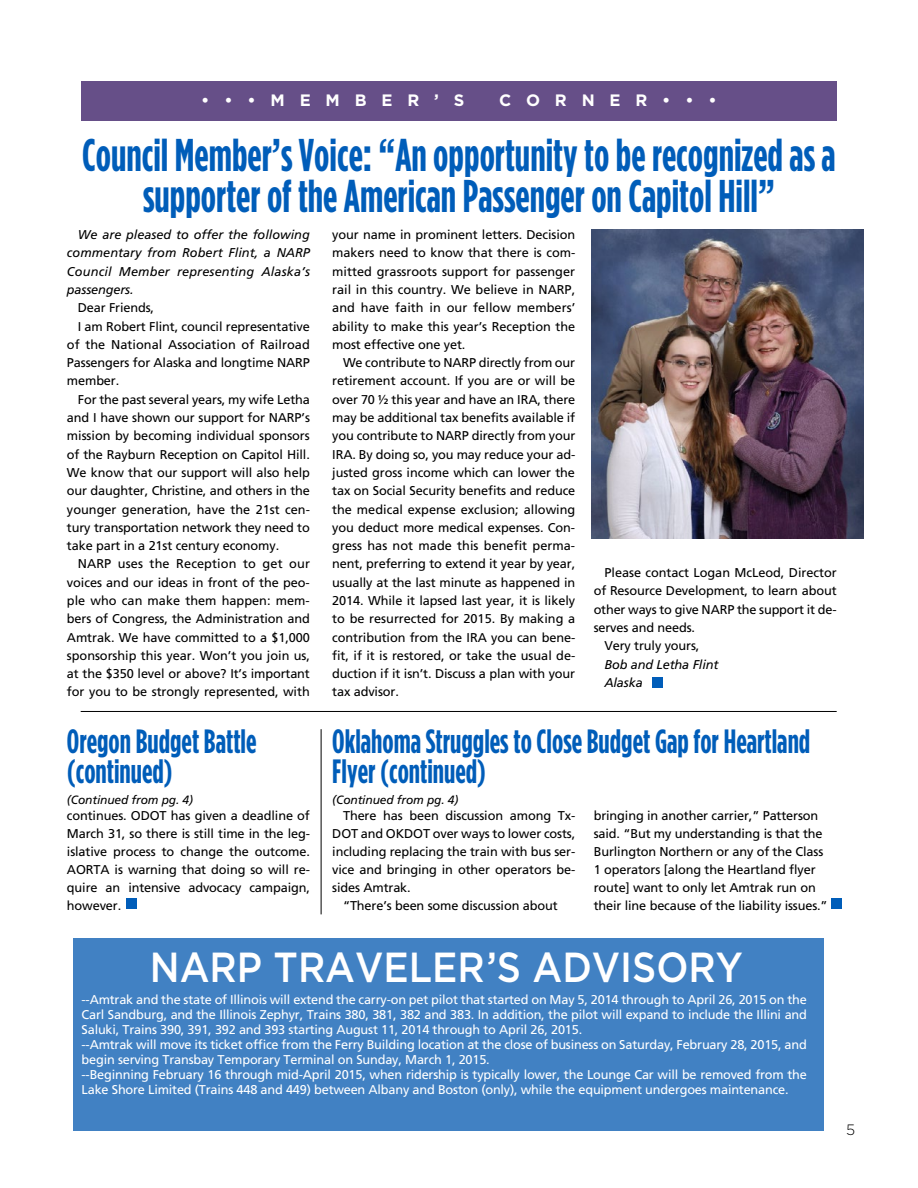
<style>
.page{position:relative;width:918px;height:1188px;background:#fff}
.page>*{position:absolute;margin:0;border:0;box-sizing:border-box;transform-origin:0 0}
.t1{font:700 45.9px/40.5px "Gotham Condensed";color:#005db9;text-align:center;scale:.88 1}
.t2{font:500 42px "Gotham";color:#fff;scale:.9 1}
.t3{font:700 33.6px/30px "Gotham Condensed";color:#005db9;scale:.88 1}
.t4{font:700 16.5px "Gotham";letter-spacing:.9em;color:#fff}
.t5{font:300 15px "Gotham";color:#000}
.t6{font:12.75px/18.3px "Frutiger LT Std";letter-spacing:-.01em;color:#000;text-align:justify}
.t7{font:12.75px/15px "Frutiger LT Std";letter-spacing:-.015em;color:#fff}
.t8{font:italic 12.75px/18.3px "Frutiger LT Std";letter-spacing:.005em;color:#000}
.t9{font:12.75px "Frutiger LT Std";letter-spacing:.01em;color:#000}
.t10{font:italic 12px "Frutiger LT Std";letter-spacing:-.01em;color:#000}
</style>
<div class="page">
<div style="left:81px;top:81px;width:756px;height:40px;background:#664f88"></div>
<hr style="left:81px;top:711px;width:756px;height:1px;background:#000">
<div style="left:126px;top:899px;width:11px;height:10px;background:#005db9"></div>
<div style="left:652px;top:677px;width:11px;height:11px;background:#005db9"></div>
<img style="left:592px;top:230px;width:272px;height:309px">
<div style="left:73px;top:939px;width:751px;height:192px;background:#4181c3"></div>
<hr style="left:321px;top:729px;width:1px;height:185px;background:#000">
<div style="left:831px;top:899px;width:11px;height:10px;background:#005db9"></div>
<p class="t4" style="left:201px;top:89px;width:263px">•••MEM BER’S</p>
<p class="t4" style="left:499px;top:89px;width:219px">CORNER•••</p>
<h1 class="t1" style="left:82px;top:135px;width:858px">Council Member’s Voice: “An opportunity to be recognized as a supporter of the American Passenger on Capitol Hill”</h1>
<p class="t8" style="left:67px;top:226px;width:245px;text-align:justify;text-indent:11px">We are pleased to offer the following commentary from Robert Flint, a NARP Council Member representing Alaska’s passengers.</p>
<p class="t6" style="left:78px;top:299px;width:78px">Dear Friends,</p>
<p class="t6" style="left:78px;top:317px;width:234px">I am Robert Flint, council representative</p>
<p class="t6" style="left:67px;top:335px;width:244px">of the National Association of Railroad</p>
<p class="t6" style="left:67px;top:354px;width:245px">Passengers for Alaska and longtime NARP</p>
<p class="t6" style="left:67px;top:372px;width:54px">member.</p>
<p class="t6" style="left:78px;top:390px;width:234px">For the past several years, my wife Letha</p>
<p class="t6" style="left:67px;top:409px;width:245px">and I have shown our support for NARP’s</p>
<p class="t6" style="left:67px;top:427px;width:244px">mission by becoming individual sponsors</p>
<p class="t6" style="left:67px;top:445px;width:244px">of the Rayburn Reception on Capitol Hill.</p>
<p class="t6" style="left:67px;top:463px;width:244px">We know that our support will also help</p>
<p class="t6" style="left:67px;top:482px;width:244px">our daughter, Christine, and others in the</p>
<p class="t6" style="left:67px;top:500px;width:245px">younger generation, have the 21st cen-</p>
<p class="t6" style="left:67px;top:518px;width:244px">tury transportation network they need to</p>
<p class="t6" style="left:67px;top:537px;width:214px">take part in a 21st century economy.</p>
<p class="t9" style="left:78px;top:556px;width:234px">NARP uses the Reception to get our</p>
<p class="t6" style="left:67px;top:573px;width:244px">voices and our ideas in front of the peo-</p>
<p class="t6" style="left:67px;top:591px;width:244px">ple who can make them happen: mem-</p>
<p class="t6" style="left:67px;top:610px;width:245px">bers of Congress, the Administration and</p>
<p class="t6" style="left:67px;top:628px;width:244px">Amtrak. We have committed to a $1,000</p>
<p class="t6" style="left:67px;top:646px;width:245px">sponsorship this year. Won’t you join us,</p>
<p class="t6" style="left:67px;top:665px;width:244px">at the $350 level or above? It’s important</p>
<p class="t6" style="left:67px;top:683px;width:244px">for you to be strongly represented, with</p>
<p class="t6" style="left:332px;top:226px;width:245px">your name in prominent letters. Decision makers need to know that there is com&shy;mitted grassroots support for passenger rail in this country. We believe in NARP, and have faith in our fellow members’ ability to make this year’s Reception the most effective one yet.</p>
<p class="t6" style="left:332px;top:354px;width:245px;text-indent:11px">We contribute to NARP directly from our retirement account. If you are or will be over 70 ½ this year and have an IRA, there may be additional tax benefits available if you contribute to NARP directly from your IRA. By doing so, you may reduce your ad&shy;justed gross income which can lower the tax on Social Security benefits and reduce the medical expense exclusion; allowing you deduct more medical expenses. Con&shy;gress has not made this benefit perma&shy;nent, preferring to extend it year by year, usually at the last minute as happened in 2014. While it lapsed last year, it is likely to be resurrected for 2015. By making a contribution from the IRA you can bene&shy;fit, if it is restored, or take the usual de&shy;duction if it isn’t. Discuss a plan with your tax advisor.</p>
<p class="t6" style="left:604px;top:564px;width:234px">Please contact Logan McLeod, Director</p>
<p class="t6" style="left:594px;top:582px;width:244px">of Resource Development, to learn about</p>
<p class="t6" style="left:594px;top:600px;width:245px">other ways to give NARP the support it de-</p>
<p class="t6" style="left:594px;top:619px;width:103px">serves and needs.</p>
<p class="t6" style="left:604px;top:637px;width:97px">Very truly yours,</p>
<p class="t8" style="left:604px;top:655px;width:115px">Bob and Letha Flint<br>Alaska</p>
<h3 class="t3" style="left:67px;top:727px;width:217px">Oregon Budget Battle (continued)</h3>
<h3 class="t3" style="left:332px;top:727px;width:545px">Oklahoma Struggles to Close Budget Gap for Heartland<br>Flyer (continued)</h3>
<p class="t6" style="left:67px;top:806px;width:245px">continues. ODOT has given a deadline of March 31, so there is still time in the leg&shy;islative process to change the outcome.<br>AORTA is warning that doing so will re&shy;quire an intensive advocacy campaign, however.</p>
<p class="t6" style="left:332px;top:806px;width:245px;text-indent:11px">There has been discussion among Tx-DOT and OKDOT over ways to lower costs, including replacing the train with bus ser&shy;vice and bringing in other operators be&shy;sides Amtrak.</p>
<p class="t10" style="left:67px;top:793px;width:128px">(Continued from pg. 4)</p>
<p class="t10" style="left:332px;top:793px;width:128px">(Continued from pg. 4)</p>
<p class="t6" style="left:594px;top:806px;width:236px;text-align:left">bringing in another carrier,” Patterson said. “But my understanding is that the Burlington Northern or any of the Class 1 operators [along the Heartland flyer route] want to only let Amtrak run on their line because of the liability issues.”</p>
<p class="t6" style="left:343px;top:896px;width:216px">“There’s been some discussion about</p>
<h2 class="t2" style="left:150px;top:939px;width:661px">NARP TRAVELER’S ADVISORY</h2>
<p class="t7" style="left:82px;top:992px;width:727px">--Amtrak and the state of Illinois will extend the carry-on pet pilot that started on May 5, 2014 through to April 26, 2015 on the Carl Sandburg, and the Illinois Zephyr, Trains 380, 381, 382 and 383. In addition, the pilot will expand to include the Illini and Saluki, Trains 390, 391, 392 and 393 starting August 11, 2014 through to April 26, 2015.<br>--Amtrak will move its ticket office from the Ferry Building location at the close of business on Saturday, February 28, 2015, and begin serving Transbay Temporary Terminal on Sunday, March 1, 2015.<br>--Beginning February 16 through mid-April 2015, when ridership is typically lower, the Lounge Car will be removed from the Lake Shore Limited (Trains 448 and 449) between Albany and Boston (only), while the equipment undergoes maintenance.</p>
<p class="t5" style="left:846px;top:1120px;width:11px">5</p>
</div>
